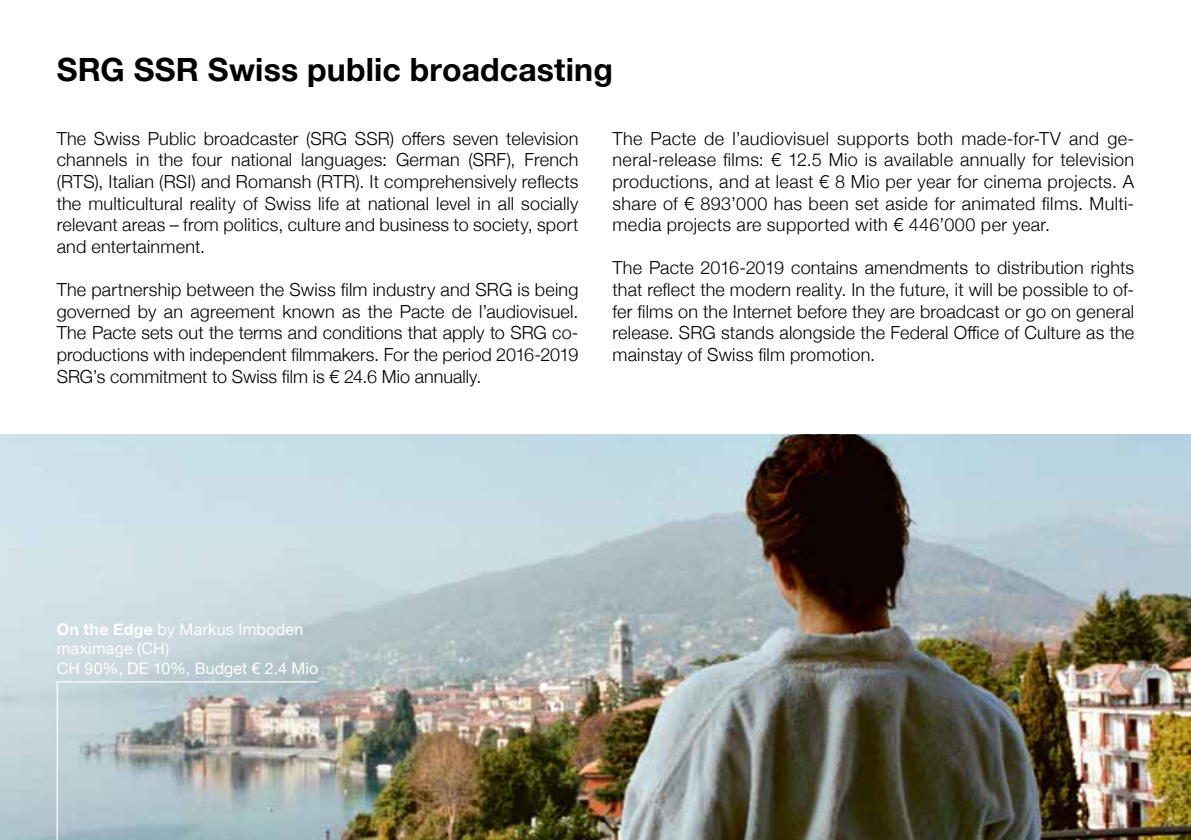
<style>
.page{position:relative;width:1191px;height:840px;background:#fff}
.page>*{position:absolute;margin:0;border:0;box-sizing:border-box;transform-origin:0 0}
.t1{font:700 32px "Helvetica Neue";letter-spacing:.005em;color:#000}
.t2{font:300 18px/21.6px "Helvetica Neue";letter-spacing:.01em;color:#000;text-align:justify}
.t3{font:16px/19.2px "Helvetica Neue";letter-spacing:.015em;color:#fff}
.s1{font-weight:700}
</style>
<div class="page">
<img style="left:0;top:434px;width:1191px;height:405px">
<svg style="left:56px;top:680px;width:263px;height:159px"></svg>
<h1 class="t1" style="left:57px;top:44px;width:557px">SRG SSR Swiss public broadcasting</h1>
<p class="t2" style="left:57px;top:126px;width:523px">The Swiss Public broadcaster (SRG SSR) offers seven television channels in the four national languages: German (SRF), French (RTS), Italian (RSI) and Romansh (RTR). It comprehensively reflects the multicultural reality of Swiss life at national level in all socially relevant areas – from politics, culture and business to society, sport and entertainment.</p>
<p class="t2" style="left:57px;top:277px;width:523px">The partnership between the Swiss film industry and SRG is being governed by an agreement known as the Pacte de l’audiovisuel.<br>The Pacte sets out the terms and conditions that apply to SRG co&shy;productions with independent filmmakers. For the period 2016-2019<br>SRG’s commitment to Swiss film is € 24.6 Mio annually.</p>
<p class="t2" style="left:612px;top:126px;width:523px">The Pacte de l’audiovisuel supports both made-for-TV and ge&shy;neral-release films: € 12.5 Mio is available annually for television productions, and at least € 8 Mio per year for cinema projects. A share of € 893’000 has been set aside for animated films. Multi&shy;media projects are supported with € 446’000 per year.</p>
<p class="t2" style="left:612px;top:256px;width:523px">The Pacte 2016-2019 contains amendments to distribution rights that reflect the modern reality. In the future, it will be possible to of&shy;fer films on the Internet before they are broadcast or go on general release. SRG stands alongside the Federal Office of Culture as the mainstay of Swiss film promotion.</p>
<p class="t3" style="left:57px;top:620px;width:263px"><span class="s1">On the Edge</span> by Markus Imboden maximage (CH)<br>CH 90%, DE 10%, Budget € 2.4 Mio</p>
</div>
